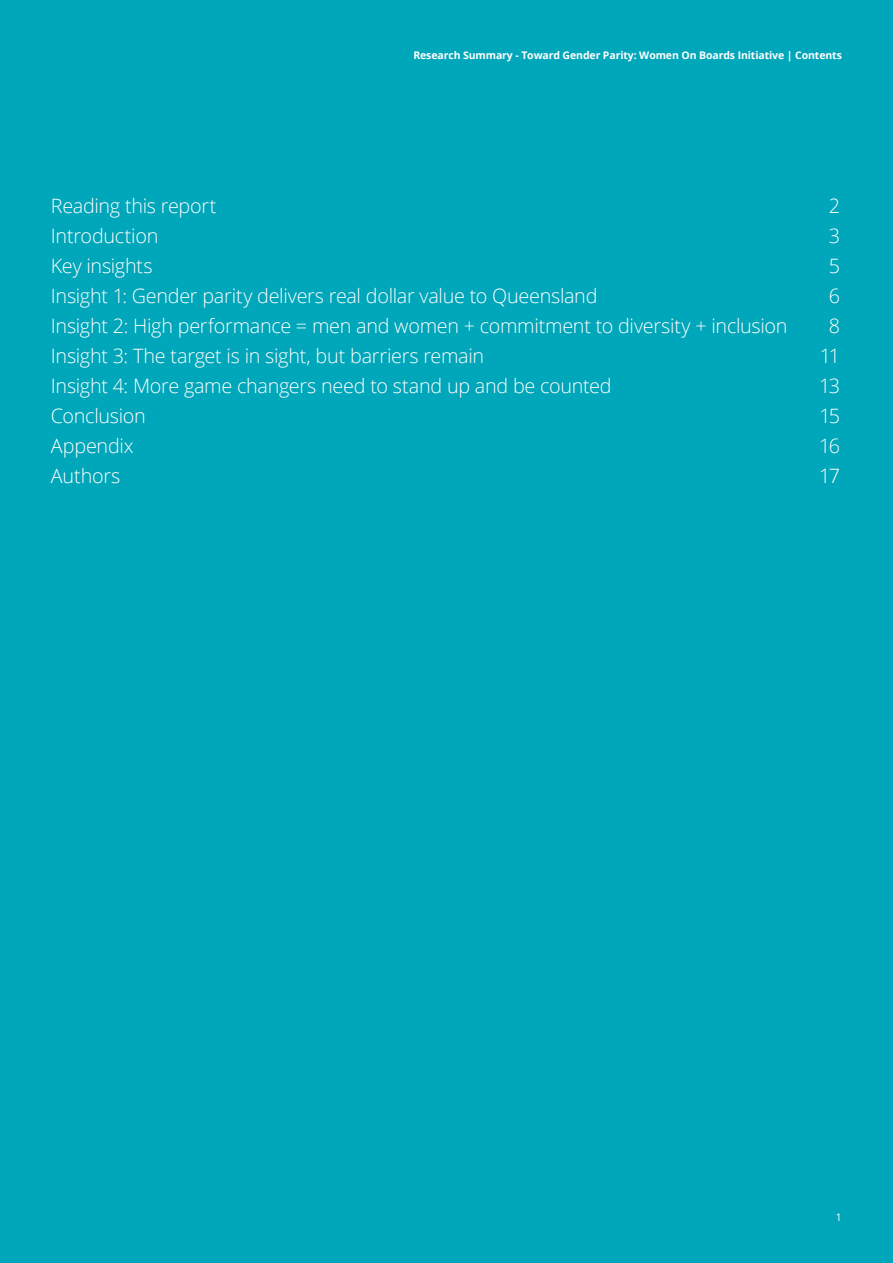
<style>
.page{position:relative;width:893px;height:1263px;background:#00a6b9}
.page>*{position:absolute;margin:0;border:0;box-sizing:border-box;transform-origin:0 0}
.Quote_pullout_small{font:300 19.8px "Open Sans";letter-spacing:-.015em;color:#fff}
.Brochure_title___Rig{font:700 10.5px "Open Sans";letter-spacing:-.01em;color:#fff}
.Folio_Right_pg__7_9{font:10.5px "Open Sans";color:#fff}
</style>
<div class="page">
<p class="Brochure_title___Rig" style="left:413px;top:48px;width:430px">Research Summary - Toward Gender Parity: Women On Boards Initiative | Contents</p>
<p class="Quote_pullout_small" style="left:51px;top:192px;width:167px">Reading this report</p>
<p class="Quote_pullout_small" style="left:829px;top:192px;width:13px">2</p>
<p class="Quote_pullout_small" style="left:51px;top:222px;width:109px">Introduction</p>
<p class="Quote_pullout_small" style="left:829px;top:222px;width:13px">3</p>
<p class="Quote_pullout_small" style="left:51px;top:252px;width:103px">Key insights</p>
<p class="Quote_pullout_small" style="left:829px;top:252px;width:13px">5</p>
<p class="Quote_pullout_small" style="left:51px;top:282px;width:548px">Insight 1: Gender parity delivers real dollar value to Queensland</p>
<p class="Quote_pullout_small" style="left:829px;top:282px;width:13px">6</p>
<p class="Quote_pullout_small" style="left:51px;top:312px;width:738px">Insight 2: High performance = men and women + commitment to diversity + inclusion</p>
<p class="Quote_pullout_small" style="left:829px;top:312px;width:13px">8</p>
<p class="Quote_pullout_small" style="left:51px;top:342px;width:435px">Insight 3: The target is in sight, but barriers remain</p>
<p class="Quote_pullout_small" style="left:820px;top:342px;width:22px">11</p>
<p class="Quote_pullout_small" style="left:51px;top:372px;width:562px">Insight 4: More game changers need to stand up and be counted</p>
<p class="Quote_pullout_small" style="left:819px;top:372px;width:22px">13</p>
<p class="Quote_pullout_small" style="left:51px;top:402px;width:96px">Conclusion</p>
<p class="Quote_pullout_small" style="left:819px;top:402px;width:22px">15</p>
<p class="Quote_pullout_small" style="left:51px;top:432px;width:84px">Appendix</p>
<p class="Quote_pullout_small" style="left:819px;top:432px;width:23px">16</p>
<p class="Quote_pullout_small" style="left:51px;top:462px;width:71px">Authors</p>
<p class="Quote_pullout_small" style="left:819px;top:462px;width:22px">17</p>
<p class="Folio_Right_pg__7_9" style="left:836px;top:1210px;width:8px">1</p>
</div>
